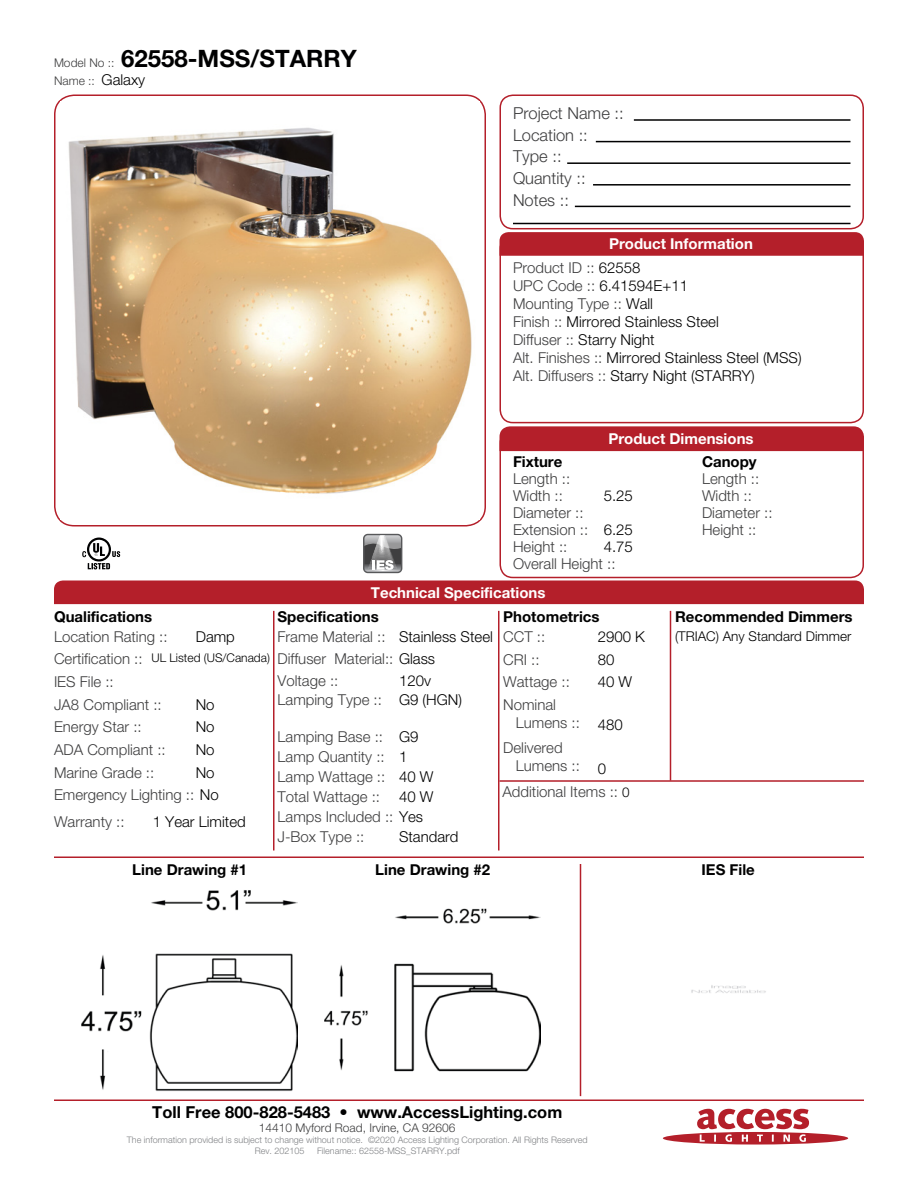
<style>
.page{position:relative;width:918px;height:1188px;background:#fff}
.page>*{position:absolute;margin:0;border:0;box-sizing:border-box;transform-origin:0 0}
.t1{font:700 24px "Helvetica Neue LT Std";color:#000001}
.Left_Justify{font:300 16.5px "Helvetica Neue LT Std";color:#3e3e3f}
.t2{font:700 16.5px "Helvetica Neue LT Std";color:#000001}
.Left_Justify-2{font:300 15px/18px "Helvetica Neue LT Std";color:#3e3e3f}
.Left_Justify-3{font:300 15px "Helvetica Neue LT Std";color:#000001}
.Left_Justify-4{font:700 15px "Helvetica Neue LT Std";color:#000001}
.t3{font:700 15px "Helvetica Neue LT Std";color:#fff}
.Left_Justify-5{font:300 13.5px "Helvetica Neue LT Std";color:#000001}
.t4{font:300 12px "Helvetica Neue LT Std";color:#3e3e3f}
.Left_Justify-6{font:300 12px "Helvetica Neue LT Std";color:#000001}
.t5{font:300 9px "Helvetica Neue LT Std";color:#808285}
.s1{font-weight:300;font-size:12px;color:#3e3e3f}
.s2{font-size:15px;color:#000001}
.s3{color:#000001}
.s4{color:#3e3e3f}
.s5{font-size:13.5px;color:#000001}
</style>
<div class="page">
<svg style="left:663px;top:1109px;width:185px;height:36px"></svg>
<div style="left:499px;top:94px;width:365px;height:135px;border:2px solid #b41f2a;border-radius:13px"></div>
<div style="left:499px;top:235px;width:365px;height:188px;border:2px solid #b41f2a;border-radius:13px"></div>
<div style="left:499px;top:430px;width:365px;height:148px;border:2px solid #b41f2a;border-radius:13px"></div>
<hr style="left:634px;top:119px;width:217px;height:2px;background:#000001">
<hr style="left:596px;top:141px;width:254px;height:1px;background:#000001">
<hr style="left:593px;top:184px;width:258px;height:2px;background:#000001">
<hr style="left:567px;top:162px;width:283px;height:2px;background:#000001">
<hr style="left:575px;top:206px;width:275px;height:1px;background:#000001">
<hr style="left:513px;top:223px;width:337px;height:1px;background:#000001">
<svg style="left:500px;top:232px;width:364px;height:24px;background:#b5232d"></svg>
<div style="left:500px;top:426px;width:364px;height:25px;background:#b41f2a"></div>
<div style="left:54px;top:580px;width:810px;height:24px;background:#b41f2a"></div>
<hr style="left:54px;top:856px;width:810px;height:2px;background:#b41f2a">
<hr style="left:54px;top:1100px;width:810px;height:1px;background:#b41f2a">
<hr style="left:670px;top:611px;width:1px;height:170px;background:#b41f2a">
<hr style="left:580px;top:864px;width:1px;height:232px;background:#b41f2a">
<hr style="left:498px;top:611px;width:2px;height:239px;background:#b41f2a">
<hr style="left:273px;top:611px;width:1px;height:239px;background:#b41f2a">
<div style="left:54px;top:94px;width:432px;height:432px;border:2px solid #b41f2a;border-radius:20px"></div>
<hr style="left:500px;top:780px;width:364px;height:2px;background:#b41f2a">
<img style="left:61px;top:127px;width:418px;height:393px">
<svg style="left:82px;top:538px;width:39px;height:32px"></svg>
<div style="left:363px;top:534px;width:39px;height:39px;border:1px solid #57585a;border-radius:4px"></div>
<svg style="left:363px;top:535px;width:40px;height:37px"></svg>
<img style="left:82px;top:890px;width:216px;height:201px">
<img style="left:325px;top:908px;width:216px;height:164px">
<img style="left:691px;top:985px;width:75px;height:8px">
<p class="t1" style="left:54px;top:44px;width:304px"><span class="s1">Model No ::</span> 62558-MSS/STARRY</p>
<p class="t4" style="left:54px;top:73px;width:93px">Name :: <span class="s2">Galaxy</span></p>
<p class="Left_Justify" style="left:513px;top:103px;width:112px">Project Name ::</p>
<p class="Left_Justify" style="left:513px;top:125px;width:76px">Location ::</p>
<p class="Left_Justify" style="left:513px;top:146px;width:50px">Type ::</p>
<p class="Left_Justify" style="left:513px;top:168px;width:74px">Quantity ::</p>
<p class="Left_Justify" style="left:513px;top:190px;width:57px">Notes ::</p>
<p class="t3" style="left:609px;top:235px;width:145px">Product Information</p>
<p class="Left_Justify-2" style="left:513px;top:259px;width:129px">Product ID :: <span class="s3">62558</span></p>
<p class="Left_Justify-3" style="left:513px;top:277px;width:177px"><span class="s4">UPC Code ::</span> 6.41594E+11</p>
<p class="Left_Justify-2" style="left:513px;top:295px;width:142px">Mounting Type :: <span class="s3">Wall</span></p>
<p class="Left_Justify-3" style="left:513px;top:313px;width:207px"><span class="s4">Finish ::</span> Mirrored Stainless Steel</p>
<p class="Left_Justify-3" style="left:513px;top:331px;width:143px"><span class="s4">Diffuser ::</span> Starry Night</p>
<p class="Left_Justify-3" style="left:513px;top:349px;width:290px"><span class="s4">Alt. Finishes ::</span> Mirrored Stainless Steel (MSS)</p>
<p class="Left_Justify-3" style="left:513px;top:367px;width:243px"><span class="s4">Alt. Diffusers ::</span> Starry Night (STARRY)</p>
<p class="t3" style="left:608px;top:429px;width:147px">Product Dimensions</p>
<p class="Left_Justify-4" style="left:513px;top:453px;width:51px">Fixture</p>
<p class="Left_Justify-4" style="left:702px;top:453px;width:56px">Canopy</p>
<p class="Left_Justify-2" style="left:513px;top:470px;width:59px">Length ::</p>
<p class="Left_Justify-2" style="left:702px;top:470px;width:59px">Length ::</p>
<p class="Left_Justify-2" style="left:513px;top:487px;width:51px">Width ::</p>
<p class="Left_Justify-2" style="left:513px;top:537px;width:56px">Height ::</p>
<p class="Left_Justify-2" style="left:702px;top:487px;width:51px">Width ::</p>
<p class="Left_Justify-3" style="left:604px;top:487px;width:31px">5.25</p>
<p class="Left_Justify-3" style="left:604px;top:537px;width:31px">4.75</p>
<p class="Left_Justify-2" style="left:513px;top:503px;width:72px">Diameter ::</p>
<p class="Left_Justify-2" style="left:702px;top:503px;width:72px">Diameter ::</p>
<p class="Left_Justify-2" style="left:513px;top:520px;width:77px">Extension ::</p>
<p class="Left_Justify-2" style="left:702px;top:520px;width:56px">Height ::</p>
<p class="Left_Justify-3" style="left:604px;top:520px;width:31px">6.25</p>
<p class="Left_Justify-2" style="left:513px;top:554px;width:104px">Overall Height ::</p>
<p class="t3" style="left:371px;top:583px;width:176px">Technical Specifications</p>
<p class="Left_Justify-4" style="left:54px;top:607px;width:100px">Qualifications</p>
<p class="Left_Justify-4" style="left:503px;top:607px;width:98px">Photometrics</p>
<p class="Left_Justify-4" style="left:675px;top:607px;width:179px">Recommended Dimmers</p>
<p class="Left_Justify-4" style="left:278px;top:607px;width:103px">Specifications</p>
<p class="Left_Justify-3" style="left:399px;top:627px;width:95px">Stainless Steel</p>
<p class="Left_Justify-3" style="left:399px;top:671px;width:33px">120v</p>
<p class="Left_Justify-3" style="left:196px;top:627px;width:41px">Damp</p>
<p class="Left_Justify-3" style="left:598px;top:627px;width:49px">2900 K</p>
<p class="Left_Justify-5" style="left:675px;top:628px;width:178px">(TRIAC) Any Standard Dimmer</p>
<p class="Left_Justify-3" style="left:598px;top:650px;width:18px">80</p>
<p class="Left_Justify-3" style="left:598px;top:673px;width:36px">40 W</p>
<p class="Left_Justify-3" style="left:598px;top:716px;width:27px">480</p>
<p class="Left_Justify-3" style="left:598px;top:759px;width:10px">0</p>
<p class="Left_Justify-2" style="left:54px;top:627px;width:115px">Location Rating ::</p>
<p class="Left_Justify-2" style="left:503px;top:627px;width:43px">CCT ::</p>
<p class="Left_Justify-2" style="left:503px;top:650px;width:38px">CRI ::</p>
<p class="Left_Justify-2" style="left:503px;top:673px;width:68px">Wattage ::</p>
<p class="Left_Justify-2" style="left:516px;top:695px;width:66px;text-indent:-13px">Nominal<br>Lumens ::</p>
<p class="Left_Justify-2" style="left:516px;top:738px;width:66px;text-indent:-13px">Delivered<br>Lumens ::</p>
<p class="Left_Justify-2" style="left:278px;top:627px;width:110px">Frame Material ::</p>
<p class="Left_Justify-2" style="left:278px;top:671px;width:62px">Voltage ::</p>
<p class="Left_Justify-2" style="left:54px;top:650px;width:90px">Certification ::</p>
<p class="Left_Justify-2" style="left:54px;top:695px;width:109px">JA8 Compliant ::</p>
<p class="Left_Justify-2" style="left:278px;top:650px;width:159px">Diffuser Material:: <span class="s3">Glass</span></p>
<p class="Left_Justify-2" style="left:278px;top:691px;width:106px">Lamping Type ::</p>
<p class="Left_Justify-2" style="left:278px;top:727px;width:107px">Lamping Base ::</p>
<p class="Left_Justify-2" style="left:278px;top:747px;width:109px">Lamp Quantity ::</p>
<p class="Left_Justify-2" style="left:278px;top:767px;width:109px">Lamp Wattage ::</p>
<p class="Left_Justify-2" style="left:278px;top:787px;width:104px">Total Wattage ::</p>
<p class="Left_Justify-2" style="left:278px;top:808px;width:147px">Lamps Included :: <span class="s3">Yes</span></p>
<p class="Left_Justify-2" style="left:278px;top:828px;width:88px">J-Box Type ::</p>
<p class="Left_Justify-6" style="left:152px;top:651px;width:120px">UL Listed (US/Canada)</p>
<p class="Left_Justify-3" style="left:196px;top:695px;width:20px">No</p>
<p class="Left_Justify-3" style="left:196px;top:718px;width:20px">No</p>
<p class="Left_Justify-3" style="left:196px;top:741px;width:20px">No</p>
<p class="Left_Justify-3" style="left:196px;top:763px;width:20px">No</p>
<p class="Left_Justify-2" style="left:54px;top:673px;width:61px">IES File ::</p>
<p class="Left_Justify-2" style="left:54px;top:718px;width:89px">Energy Star ::</p>
<p class="Left_Justify-2" style="left:54px;top:740px;width:113px">ADA Compliant ::</p>
<p class="Left_Justify-2" style="left:54px;top:763px;width:102px">Marine Grade ::</p>
<p class="Left_Justify-2" style="left:54px;top:786px;width:166px">Emergency Lighting :: <span class="s3">No</span></p>
<p class="Left_Justify-3" style="left:399px;top:691px;width:65px">G9 (HGN)</p>
<p class="Left_Justify-3" style="left:399px;top:727px;width:21px">G9</p>
<p class="Left_Justify-3" style="left:399px;top:747px;width:10px">1</p>
<p class="Left_Justify-3" style="left:399px;top:767px;width:36px">40 W</p>
<p class="Left_Justify-3" style="left:399px;top:788px;width:36px">40 W</p>
<p class="Left_Justify-2" style="left:502px;top:782px;width:129px">Additional Items :: <span class="s5">0</span></p>
<p class="Left_Justify-2" style="left:54px;top:813px;width:72px">Warranty ::</p>
<p class="Left_Justify-3" style="left:153px;top:813px;width:95px">1 Year Limited</p>
<p class="Left_Justify-3" style="left:399px;top:828px;width:61px">Standard</p>
<p class="Left_Justify-4" style="left:132px;top:860px;width:116px">Line Drawing #1</p>
<p class="Left_Justify-4" style="left:375px;top:860px;width:116px">Line Drawing #2</p>
<p class="Left_Justify-4" style="left:702px;top:860px;width:55px">IES File</p>
<p class="t2" style="left:152px;top:1101px;width:412px">Toll Free 800-828-5483 • www.AccessLighting.com</p>
<p class="t4" style="left:259px;top:1120px;width:198px">14410 Myford Road, Irvine, CA 92606</p>
<p class="t5" style="left:127px;top:1134px;width:462px">The information provided is subject to change without notice. ©2020 Access Lighting Corporation. All Rights Reserved</p>
<p class="t5" style="left:255px;top:1145px;width:51px">Rev. 202105</p>
<p class="t5" style="left:317px;top:1145px;width:144px">Filename:: 62558-MSS_STARRY.pdf</p>
</div>
